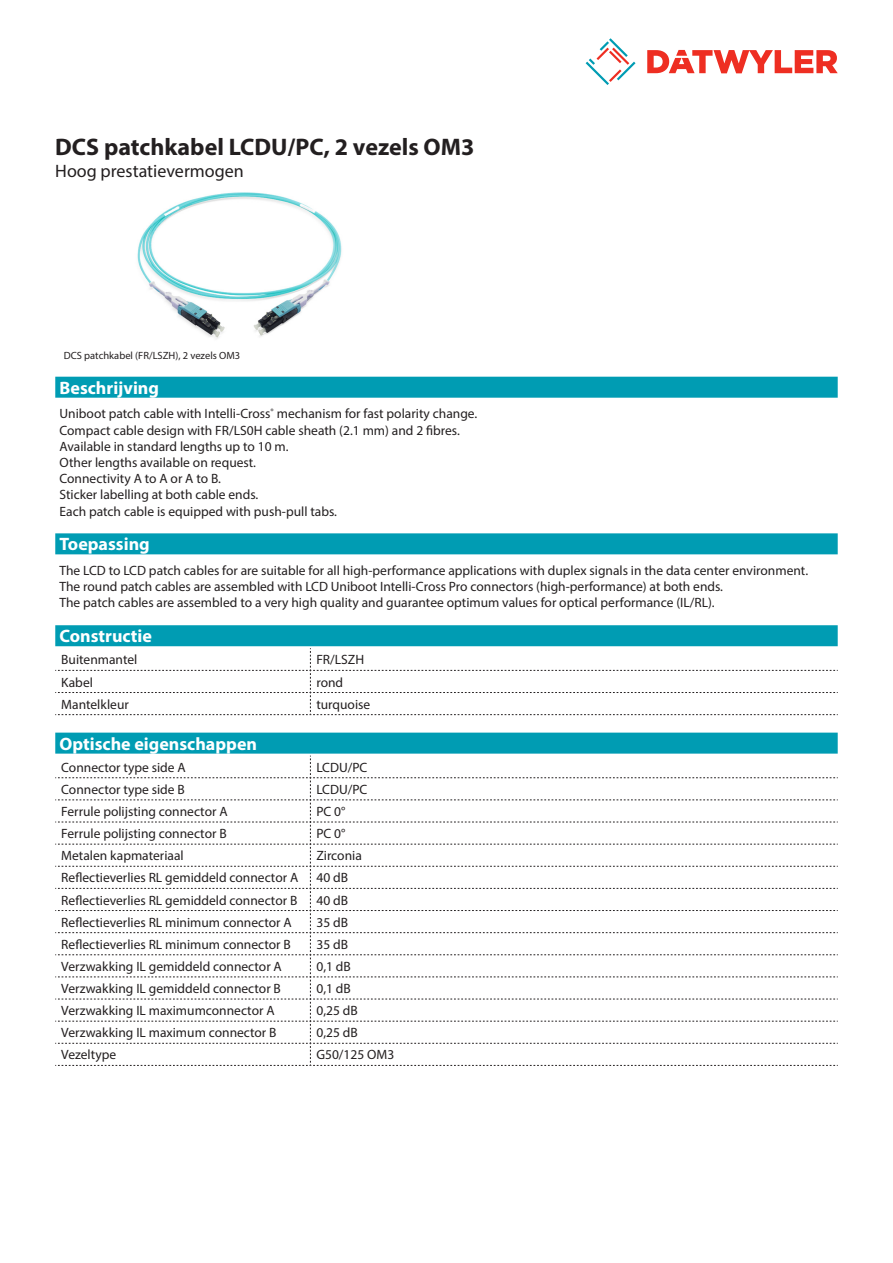
<style>
.page{position:relative;width:893px;height:1263px;background:#fff}
.page>*{position:absolute;margin:0;border:0;box-sizing:border-box;transform-origin:0 0}
.Product_Head{font:700 24px "Myriad Pro";color:#231f20}
.Standard_Head_Proper{font:700 18px "Myriad Pro";color:#fff}
.SubHead{font:18px "Myriad Pro";color:#231f20}
.Standard_text{font:13.5px/16.2px "Myriad Pro";color:#231f20}
.myriad_light_propert{font:13.5px "Myriad Pro";color:#231f20}
.imagetext{font:10.5px "Myriad Pro";color:#231f20}
</style>
<div class="page">
<svg style="left:586px;top:38px;width:49px;height:47px"></svg>
<svg style="left:647px;top:50px;width:191px;height:23px"></svg>
<div style="left:55px;top:625px;width:783px;height:21px;background:#009cb3"></div>
<svg style="left:55px;top:648px;width:783px;height:67px"></svg>
<img style="left:137px;top:192px;width:205px;height:147px">
<div style="left:55px;top:377px;width:783px;height:21px;background:#009cb3"></div>
<div style="left:55px;top:533px;width:783px;height:21px;background:#009cb3"></div>
<div style="left:55px;top:733px;width:783px;height:21px;background:#009cb3"></div>
<svg style="left:55px;top:756px;width:783px;height:310px"></svg>
<p class="Product_Head" style="left:55px;top:131px;width:421px">DCS patchkabel LCDU/PC, 2 vezels OM3</p>
<p class="SubHead" style="left:55px;top:160px;width:190px">Hoog prestatievermogen</p>
<p class="imagetext" style="left:64px;top:349px;width:178px">DCS patchkabel (FR/LSZH), 2 vezels OM3</p>
<p class="Standard_Head_Proper" style="left:60px;top:376px;width:101px">Beschrijving</p>
<p class="Standard_text" style="left:60px;top:406px;width:419px">Uniboot patch cable with Intelli-Cross<sup>®</sup> mechanism for fast polarity change.<br>Compact cable design with FR/LS0H cable sheath (2.1 mm) and 2 fibres.<br>Available in standard lengths up to 10 m.<br>Other lengths available on request.<br>Connectivity A to A or A to B.<br>Sticker labelling at both cable ends.<br>Each patch cable is equipped with push-pull tabs.</p>
<p class="Standard_Head_Proper" style="left:60px;top:533px;width:92px">Toepassing</p>
<p class="Standard_text" style="left:60px;top:562px;width:750px">The LCD to LCD patch cables for are suitable for all high-performance applications with duplex signals in the data center environment.<br>The round patch cables are assembled with LCD Uniboot Intelli-Cross Pro connectors (high-performance) at both ends.<br>The patch cables are assembled to a very high quality and guarantee optimum values for optical performance (IL/RL).</p>
<p class="Standard_Head_Proper" style="left:60px;top:624px;width:94px">Constructie</p>
<p class="myriad_light_propert" style="left:61px;top:651px;width:78px">Buitenmantel</p>
<p class="myriad_light_propert" style="left:316px;top:651px;width:49px">FR/LSZH</p>
<p class="myriad_light_propert" style="left:61px;top:674px;width:33px">Kabel</p>
<p class="myriad_light_propert" style="left:316px;top:674px;width:28px">rond</p>
<p class="myriad_light_propert" style="left:61px;top:696px;width:69px">Mantelkleur</p>
<p class="myriad_light_propert" style="left:316px;top:696px;width:55px">turquoise</p>
<p class="Standard_Head_Proper" style="left:60px;top:732px;width:199px">Optische eigenschappen</p>
<p class="myriad_light_propert" style="left:61px;top:759px;width:126px">Connector type side A</p>
<p class="myriad_light_propert" style="left:316px;top:759px;width:53px">LCDU/PC</p>
<p class="myriad_light_propert" style="left:61px;top:781px;width:125px">Connector type side B</p>
<p class="myriad_light_propert" style="left:316px;top:781px;width:53px">LCDU/PC</p>
<p class="myriad_light_propert" style="left:61px;top:803px;width:168px">Ferrule polijsting connector A</p>
<p class="myriad_light_propert" style="left:316px;top:803px;width:31px">PC 0°</p>
<p class="myriad_light_propert" style="left:61px;top:825px;width:167px">Ferrule polijsting connector B</p>
<p class="myriad_light_propert" style="left:316px;top:825px;width:31px">PC 0°</p>
<p class="myriad_light_propert" style="left:61px;top:847px;width:124px">Metalen kapmateriaal</p>
<p class="myriad_light_propert" style="left:316px;top:847px;width:47px">Zirconia</p>
<p class="myriad_light_propert" style="left:61px;top:869px;width:238px">Reflectieverlies RL gemiddeld connector A</p>
<p class="myriad_light_propert" style="left:316px;top:869px;width:33px">40 dB</p>
<p class="myriad_light_propert" style="left:61px;top:892px;width:238px">Reflectieverlies RL gemiddeld connector B</p>
<p class="myriad_light_propert" style="left:316px;top:892px;width:33px">40 dB</p>
<p class="myriad_light_propert" style="left:61px;top:914px;width:232px">Reflectieverlies RL minimum connector A</p>
<p class="myriad_light_propert" style="left:316px;top:914px;width:33px">35 dB</p>
<p class="myriad_light_propert" style="left:61px;top:936px;width:231px">Reflectieverlies RL minimum connector B</p>
<p class="myriad_light_propert" style="left:316px;top:936px;width:33px">35 dB</p>
<p class="myriad_light_propert" style="left:61px;top:958px;width:222px">Verzwakking IL gemiddeld connector A</p>
<p class="myriad_light_propert" style="left:316px;top:958px;width:36px">0,1 dB</p>
<p class="myriad_light_propert" style="left:61px;top:980px;width:221px">Verzwakking IL gemiddeld connector B</p>
<p class="myriad_light_propert" style="left:316px;top:980px;width:36px">0,1 dB</p>
<p class="myriad_light_propert" style="left:61px;top:1002px;width:215px">Verzwakking IL maximumconnector A</p>
<p class="myriad_light_propert" style="left:316px;top:1002px;width:43px">0,25 dB</p>
<p class="myriad_light_propert" style="left:61px;top:1024px;width:217px">Verzwakking IL maximum connector B</p>
<p class="myriad_light_propert" style="left:316px;top:1024px;width:43px">0,25 dB</p>
<p class="myriad_light_propert" style="left:61px;top:1046px;width:56px">Vezeltype</p>
<p class="myriad_light_propert" style="left:316px;top:1046px;width:79px">G50/125 OM3</p>
</div>
